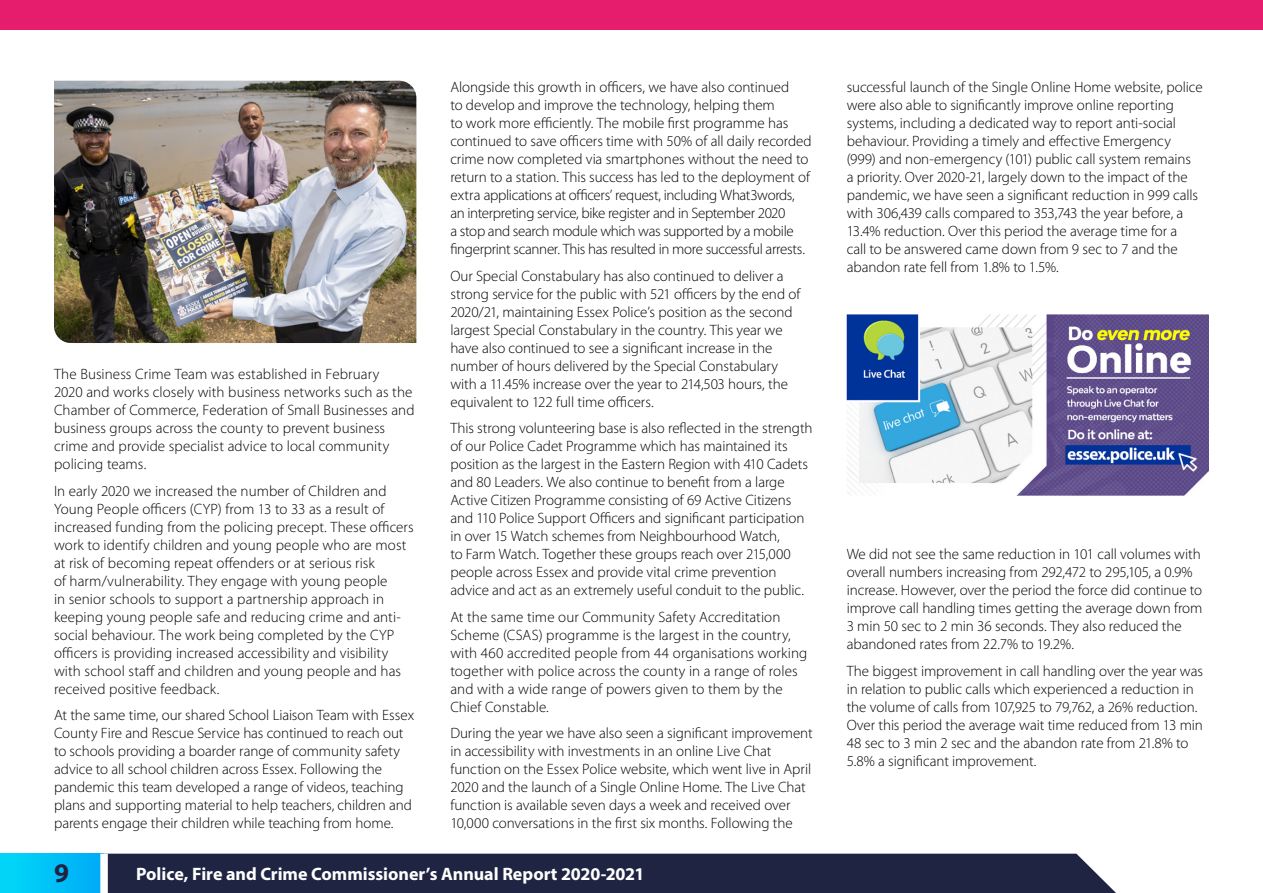
<style>
.page{position:relative;width:1263px;height:893px;background:#fff}
.page>*{position:absolute;margin:0;border:0;box-sizing:border-box;transform-origin:0 0}
.t1{font:700 27px "Myriad Pro";color:#1f2442}
.t2{font:700 18px "Myriad Pro";color:#fff}
.t3{font:300 15px/18px "Myriad Pro";color:#000}
</style>
<div class="page">
<div style="left:0;top:0;width:1263px;height:30px;background:#e61d6d"></div>
<div style="left:108px;top:854px;width:1008px;height:39px;background:#1f2442"></div>
<div style="left:0;top:854px;width:103px;height:39px;background:linear-gradient(to right,#00daf7,#00aaf7)"></div>
<div style="left:100px;top:854px;width:8px;height:39px;background:#fff"></div>
<img style="left:54px;top:81px;width:362px;height:262px">
<img style="left:847px;top:314px;width:362px;height:182px">
<p class="t3" style="left:54px;top:365px;width:362px">The Business Crime Team was established in February<br>2020 and works closely with business networks such as the Chamber of Commerce, Federation of Small Businesses and business groups across the county to prevent business crime and provide specialist advice to local community policing teams.</p>
<p class="t3" style="left:54px;top:481px;width:361px">In early 2020 we increased the number of Children and Young People officers (CYP) from 13 to 33 as a result of increased funding from the policing precept. These officers work to identify children and young people who are most at risk of becoming repeat offenders or at serious risk<br>of harm/vulnerability. They engage with young people<br>in senior schools to support a partnership approach in keeping young people safe and reducing crime and anti&shy;social behaviour. The work being completed by the CYP officers is providing increased accessibility and visibility with school staff and children and young people and has received positive feedback.</p>
<p class="t3" style="left:54px;top:706px;width:362px">At the same time, our shared School Liaison Team with Essex County Fire and Rescue Service has continued to reach out to schools providing a boarder range of community safety advice to all school children across Essex. Following the pandemic this team developed a range of videos, teaching plans and supporting material to help teachers, children and parents engage their children while teaching from home.</p>
<p class="t3" style="left:450px;top:78px;width:363px">Alongside this growth in officers, we have also continued<br>to develop and improve the technology, helping them<br>to work more efficiently. The mobile first programme has continued to save officers time with 50% of all daily recorded crime now completed via smartphones without the need to return to a station. This success has led to the deployment of extra applications at officers’ request, including What3words, an interpreting service, bike register and in September 2020<br>a stop and search module which was supported by a mobile fingerprint scanner. This has resulted in more successful arrests.</p>
<p class="t3" style="left:450px;top:266px;width:351px">Our Special Constabulary has also continued to deliver a strong service for the public with 521 officers by the end of 2020/21, maintaining Essex Police’s position as the second largest Special Constabulary in the country. This year we have also continued to see a significant increase in the number of hours delivered by the Special Constabulary with a 11.45% increase over the year to 214,503 hours, the equivalent to 122 full time officers.</p>
<p class="t3" style="left:450px;top:419px;width:364px">This strong volunteering base is also reflected in the strength of our Police Cadet Programme which has maintained its position as the largest in the Eastern Region with 410 Cadets and 80 Leaders. We also continue to benefit from a large Active Citizen Programme consisting of 69 Active Citizens and 110 Police Support Officers and significant participation in over 15 Watch schemes from Neighbourhood Watch,<br>to Farm Watch. Together these groups reach over 215,000 people across Essex and provide vital crime prevention advice and act as an extremely useful conduit to the public.</p>
<p class="t3" style="left:450px;top:607px;width:358px">At the same time our Community Safety Accreditation Scheme (CSAS) programme is the largest in the country, with 460 accredited people from 44 organisations working together with police across the county in a range of roles and with a wide range of powers given to them by the Chief Constable.</p>
<p class="t3" style="left:450px;top:724px;width:364px">During the year we have also seen a significant improvement in accessibility with investments in an online Live Chat function on the Essex Police website, which went live in April 2020 and the launch of a Single Online Home. The Live Chat function is available seven days a week and received over 10,000 conversations in the first six months. Following the</p>
<h1 class="t1" style="left:54px;top:855px;width:16px">9</h1>
<p class="t2" style="left:136px;top:862px;width:510px">Police, Fire and Crime Commissioner’s Annual Report 2020-2021</p>
<p class="t3" style="left:847px;top:78px;width:357px">successful launch of the Single Online Home website, police were also able to significantly improve online reporting systems, including a dedicated way to report anti-social behaviour. Providing a timely and effective Emergency (999) and non-emergency (101) public call system remains<br>a priority. Over 2020-21, largely down to the impact of the pandemic, we have seen a significant reduction in 999 calls with 306,439 calls compared to 353,743 the year before, a 13.4% reduction. Over this period the average time for a<br>call to be answered came down from 9 sec to 7 and the abandon rate fell from 1.8% to 1.5%.</p>
<p class="t3" style="left:847px;top:545px;width:357px">We did not see the same reduction in 101 call volumes with overall numbers increasing from 292,472 to 295,105, a 0.9% increase. However, over the period the force did continue to improve call handling times getting the average down from 3 min 50 sec to 2 min 36 seconds. They also reduced the abandoned rates from 22.7% to 19.2%.</p>
<p class="t3" style="left:847px;top:661px;width:358px">The biggest improvement in call handling over the year was in relation to public calls which experienced a reduction in the volume of calls from 107,925 to 79,762, a 26% reduction.<br>Over this period the average wait time reduced from 13 min 48 sec to 3 min 2 sec and the abandon rate from 21.8% to 5.8% a significant improvement.</p>
</div>
